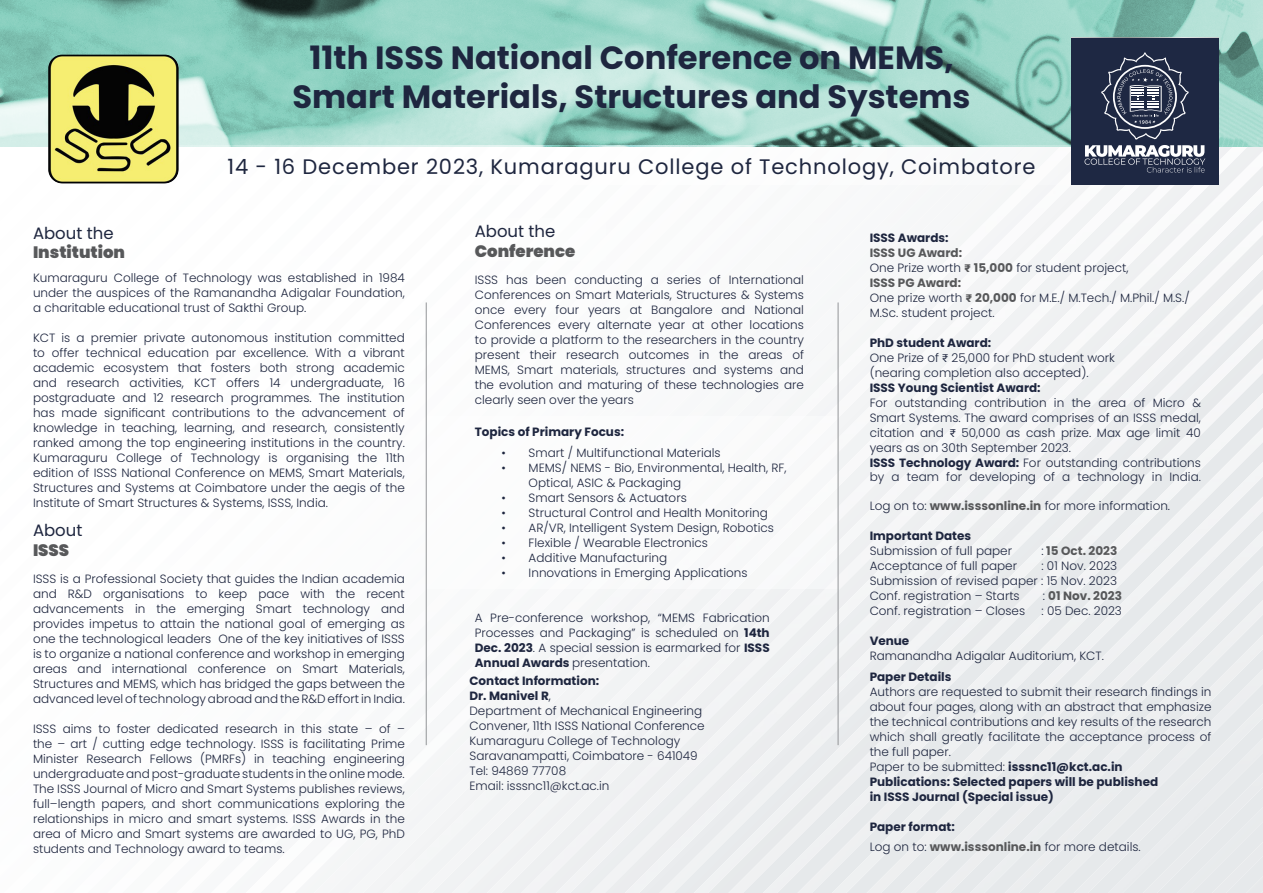
<style>
.page{position:relative;width:1263px;height:893px;background:#fff}
.page>*{position:absolute;margin:0;border:0;box-sizing:border-box;transform-origin:0 0}
.t1{font:700 32.1px/38.5px "Poppins";color:#1e263f;text-align:center}
.t2{font:21px "Poppins";letter-spacing:.04em;color:#1e263f}
.t3{font:900 16.5px/19.8px "Poppins";color:#57585a}
.t4{font:16.5px/19.8px "Poppins";color:#1e263f}
.t5{font:300 12px/15px "Poppins";color:#1e263f;text-align:justify}
.t6{font:700 12px/15px "Poppins";color:#1e263f}
.t7{font:700 12px "Poppins";color:#57585a}
.s1{font-weight:400;color:#1e263f}
.s2{font-weight:900;color:#57585a}
.s3{font-weight:700}
.s4{font-weight:700;color:#57585a}
.s5{font-family:"Anek Tamil";font-weight:700;color:#57585a}
.s6{font-family:"Anek Tamil";font-weight:400}
.s7{font-weight:300;color:#1e263f}
</style>
<div class="page">
<div style="left:520px;top:185px;width:34px;height:708px;background:#f6f7f8"></div>
<img style="left:589px;top:218px;width:674px;height:675px">
<img style="left:623px;top:253px;width:640px;height:640px">
<img style="left:658px;top:287px;width:605px;height:606px">
<img style="left:692px;top:322px;width:571px;height:571px">
<img style="left:727px;top:356px;width:536px;height:537px">
<img style="left:761px;top:391px;width:502px;height:502px">
<img style="left:796px;top:425px;width:467px;height:468px">
<div style="left:830px;top:460px;width:433px;height:433px;background:#eef0f1"></div>
<img style="left:865px;top:494px;width:398px;height:399px">
<img style="left:899px;top:529px;width:364px;height:364px">
<img style="left:934px;top:563px;width:329px;height:330px">
<img style="left:968px;top:598px;width:295px;height:295px">
<img style="left:1003px;top:632px;width:260px;height:261px">
<img style="left:1037px;top:667px;width:226px;height:226px">
<div style="left:1072px;top:701px;width:173px;height:192px;background:#e6e9eb"></div>
<div style="left:1106px;top:736px;width:139px;height:157px;background:#e6e9eb"></div>
<div style="left:1141px;top:770px;width:104px;height:123px;background:#e6e9eb"></div>
<div style="left:1175px;top:805px;width:70px;height:88px;background:#e6e9eb"></div>
<div style="left:1210px;top:839px;width:35px;height:54px;background:#e6e9eb"></div>
<div style="left:1245px;top:693px;width:18px;height:200px;background:#e6e9eb"></div>
<div style="left:433px;top:219px;width:172px;height:42px;background:#fdfdfd"></div>
<div style="left:426px;top:416px;width:412px;height:173px;background:#fbfbfb"></div>
<svg style="left:1px;top:0;width:1262px;height:145px;background:#98cfc2"></svg>
<hr style="left:426px;top:302px;width:1px;height:443px;background:#939598">
<hr style="left:838px;top:302px;width:1px;height:443px;background:#939598">
<div style="left:1071px;top:38px;width:148px;height:147px;background:#1e2843"></div>
<svg style="left:1084px;top:52px;width:121px;height:121px"></svg>
<img style="left:48px;top:55px;width:131px;height:128px">
<p class="t1" style="left:292px;top:39px;width:679px">11th ISSS National Conference on MEMS,<br>Smart Materials, Structures and Systems</p>
<p class="t2" style="left:227px;top:155px;width:809px">14 - 16 December 2023, Kumaraguru College of Technology, Coimbatore</p>
<p class="t3" style="left:33px;top:223px;width:94px"><span class="s1">About the<br></span>Institution</p>
<p class="t3" style="left:475px;top:222px;width:102px"><span class="s1">About the<br></span>Conference</p>
<p class="t5" style="left:33px;top:271px;width:373px">Kumaraguru College of Technology was established in 1984 under the auspices of the Ramanandha Adigalar Foundation, a charitable educational trust of Sakthi Group.</p>
<p class="t5" style="left:33px;top:331px;width:373px">KCT is a premier private autonomous institution committed to offer technical education par excellence. With a vibrant academic ecosystem that fosters both strong academic and research activities, KCT offers 14 undergraduate, 16 postgraduate and 12 research programmes. The institution has made significant contributions to the advancement of knowledge in teaching, learning, and research, consistently ranked among the top engineering institutions in the country.<br>Kumaraguru College of Technology is organising the 11th edition of ISSS National Conference on MEMS, Smart Materials, Structures and Systems at Coimbatore under the aegis of the Institute of Smart Structures &amp; Systems, ISSS, India.</p>
<p class="t4" style="left:33px;top:520px;width:51px">About<br><span class="s2">ISSS</span></p>
<p class="t5" style="left:33px;top:571px;width:373px">ISSS is a Professional Society that guides the Indian academia and R&amp;D organisations to keep pace with the recent advancements in the emerging Smart technology and provides impetus to attain the national goal of emerging as one the technological leaders One of the key initiatives of ISSS is to organize a national conference and workshop in emerging areas and international conference on Smart Materials, Structures and MEMS, which has bridged the gaps between the advanced level of technology abroad and the R&amp;D effort in India.</p>
<p class="t5" style="left:33px;top:721px;width:373px">ISSS aims to foster dedicated research in this state – of – the – art / cutting edge technology. ISSS is facilitating Prime Minister Research Fellows (PMRFs) in teaching engineering undergraduate and post-graduate students in the online mode.<br>The ISSS Journal of Micro and Smart Systems publishes reviews, full–length papers, and short communications exploring the relationships in micro and smart systems. ISSS Awards in the area of Micro and Smart systems are awarded to UG, PG, PhD students and Technology award to teams.</p>
<p class="t5" style="left:475px;top:272px;width:331px">ISSS has been conducting a series of International Conferences on Smart Materials, Structures &amp; Systems once every four years at Bangalore and National Conferences every alternate year at other locations to provide a platform to the researchers in the country present their research outcomes in the areas of MEMS, Smart materials, structures and systems and the evolution and maturing of these technologies are clearly seen over the years</p>
<p class="t6" style="left:475px;top:424px;width:151px">Topics of Primary Focus:</p>
<p class="t5" style="left:502px;top:445px;width:221px">• Smart / Multifunctional Materials</p>
<p class="t5" style="left:529px;top:460px;width:259px;text-indent:-27px">• MEMS/ NEMS - Bio, Environmental, Health, RF,<br>Optical, ASIC &amp; Packaging</p>
<p class="t5" style="left:502px;top:490px;width:187px">• Smart Sensors &amp; Actuators</p>
<p class="t5" style="left:502px;top:505px;width:268px">• Structural Control and Health Monitoring</p>
<p class="t5" style="left:502px;top:520px;width:274px">• AR/VR, Intelligent System Design, Robotics</p>
<p class="t5" style="left:502px;top:535px;width:208px">• Flexible / Wearable Electronics</p>
<p class="t5" style="left:502px;top:550px;width:167px">• Additive Manufacturing</p>
<p class="t5" style="left:502px;top:565px;width:248px">• Innovations in Emerging Applications</p>
<p class="t5" style="left:475px;top:610px;width:296px">A Pre-conference workshop, “MEMS Fabrication Processes and Packaging” is scheduled on <span class="s3">14th Dec. 2023</span>. A special session is earmarked for <span class="s3">ISSS Annual Awards</span> presentation.</p>
<p class="t6" style="left:469px;top:673px;width:131px">Contact Information:</p>
<p class="t5" style="left:469px;top:688px;width:234px"><span class="s3">Dr. Manivel R</span>,<br>Department of Mechanical Engineering</p>
<p class="t5" style="left:469px;top:718px;width:237px">Convener, 11th ISSS National Conference</p>
<p class="t5" style="left:469px;top:733px;width:212px">Kumaraguru College of Technology</p>
<p class="t5" style="left:469px;top:748px;width:230px">Saravanampatti, Coimbatore - 641049</p>
<p class="t5" style="left:469px;top:763px;width:98px">Tel: 94869 77708</p>
<p class="t5" style="left:469px;top:778px;width:141px">Email: isssnc11@kct.ac.in</p>
<p class="t6" style="left:870px;top:230px;width:80px">ISSS Awards:</p>
<p class="t5" style="left:870px;top:245px;width:321px;text-align:left"><span class="s4">ISSS UG Award:<br></span>One Prize worth <span class="s5">₹</span> <span class="s4">15,000</span> for student project,<br><span class="s4">ISSS PG Award:<br></span>One prize worth <span class="s5">₹</span> <span class="s4">20,000</span> for M.E./ M.Tech./ M.Phil./ M.S./<br>M.Sc. student project.</p>
<p class="t5" style="left:870px;top:335px;width:247px;text-align:left"><span class="s3">PhD student Award:<br></span>One Prize of <span class="s6">₹</span> 25,000 for PhD student work (nearing completion also accepted).</p>
<p class="t6" style="left:870px;top:380px;width:173px">ISSS Young Scientist Award:</p>
<p class="t5" style="left:870px;top:395px;width:333px">For outstanding contribution in the area of Micro &amp; Smart Systems. The award comprises of an ISSS medal, citation and <span class="s6">₹</span> 50,000 as cash prize. Max age limit 40 years as on 30th September 2023.</p>
<p class="t5" style="left:870px;top:456px;width:333px;line-height:14.4px"><span class="s3">ISSS Technology Award:</span> For outstanding contributions by a team for developing of a technology in India.</p>
<p class="t5" style="left:870px;top:498px;width:302px">Log on to: <span class="s4">www.isssonline.in</span> for more information.</p>
<p class="t6" style="left:870px;top:529px;width:103px">Important Dates</p>
<p class="t5" style="left:870px;top:544px;width:144px">Submission of full paper</p>
<p class="t7" style="left:1041px;top:544px;width:77px"><span class="s7">:</span> 15 Oct. 2023</p>
<p class="t5" style="left:870px;top:559px;width:149px">Acceptance of full paper</p>
<p class="t5" style="left:1041px;top:559px;width:77px">: 01 Nov. 2023</p>
<p class="t5" style="left:870px;top:574px;width:249px">Submission of revised paper : 15 Nov. 2023</p>
<p class="t5" style="left:870px;top:589px;width:152px">Conf. registration – Starts</p>
<p class="t7" style="left:1043px;top:589px;width:81px"><span class="s7">:</span> 01 Nov. 2023</p>
<p class="t5" style="left:870px;top:604px;width:157px">Conf. registration – Closes</p>
<p class="t5" style="left:1041px;top:604px;width:82px">: 05 Dec. 2023</p>
<p class="t5" style="left:870px;top:634px;width:236px"><span class="s3">Venue<br></span>Ramanandha Adigalar Auditorium, KCT.</p>
<p class="t6" style="left:870px;top:670px;width:83px">Paper Details</p>
<p class="t5" style="left:870px;top:685px;width:343px">Authors are requested to submit their research findings in about four pages, along with an abstract that emphasize the technical contributions and key results of the research which shall greatly facilitate the acceptance process of the full paper.</p>
<p class="t5" style="left:870px;top:760px;width:254px">Paper to be submitted: <span class="s3">isssnc11@kct.ac.in</span></p>
<p class="t6" style="left:870px;top:775px;width:290px">Publications: Selected papers will be published in ISSS Journal (Special issue)</p>
<p class="t6" style="left:870px;top:820px;width:87px">Paper format:</p>
<p class="t5" style="left:870px;top:839px;width:273px">Log on to: <span class="s4">www.isssonline.in</span> for more details.</p>
</div>
